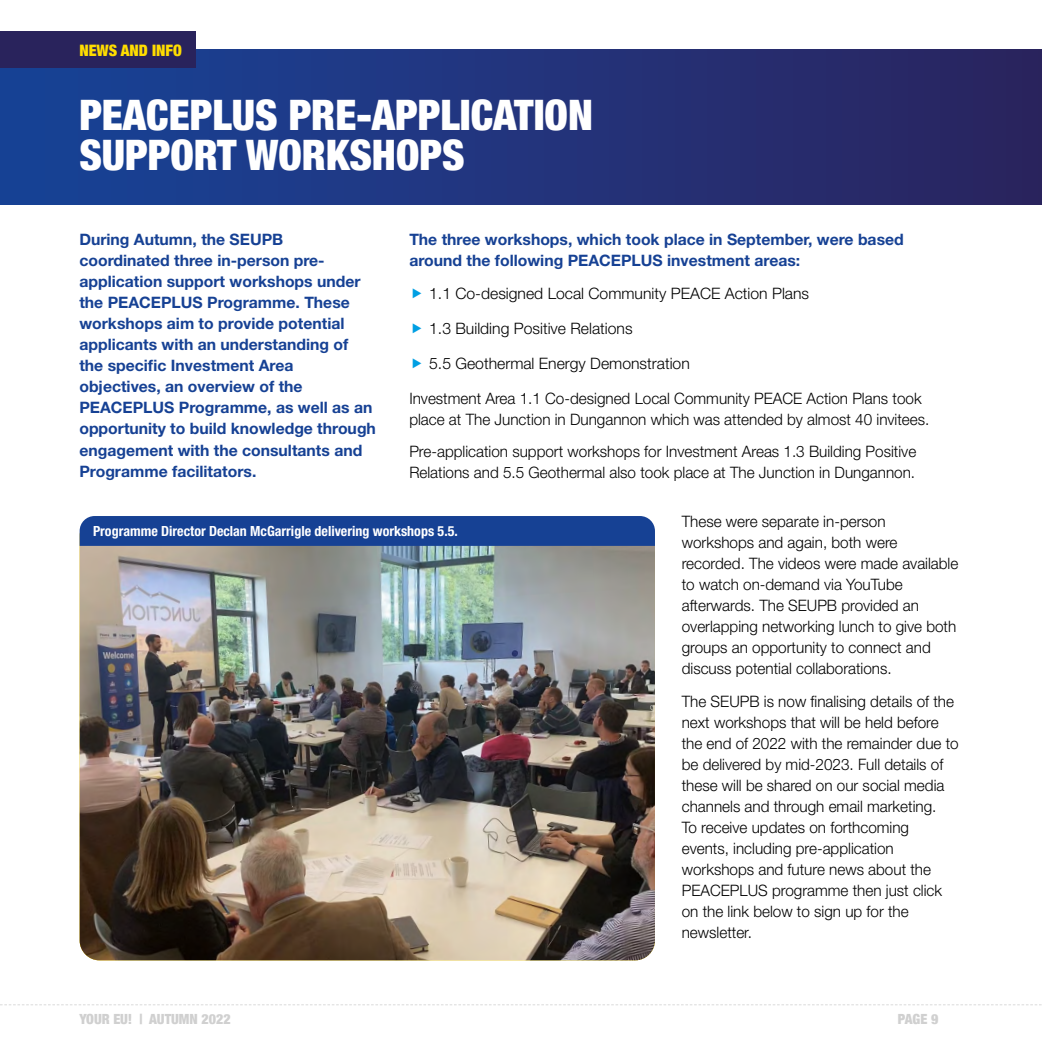
<style>
.page{position:relative;width:1042px;height:1042px;background:#fff}
.page>*{position:absolute;margin:0;border:0;box-sizing:border-box;transform-origin:0 0}
.H2_-_Chapter_title{font:900 condensed 42px/40.2px "Helvetica Neue";color:#fff}
.P_-_Bodytext{font:300 15.75px/21px "Helvetica Neue LT Std";color:#000}
.P_-_Bodytext-2{font:700 15.75px/21px "Helvetica Neue LT Std";color:#164194}
.P_-_Bullets_Blue{font:300 15.75px "Helvetica Neue LT Std";color:#000}
.t1{font:900 condensed 15.75px "Helvetica Neue";color:#fd0}
.t2{font:700 condensed 14px "Helvetica Neue LT Std";color:#fff}
.t3{font:900 condensed 14px "Helvetica Neue";color:#d0d0d0}
</style>
<div class="page">
<div style="left:0;top:50px;width:1042px;height:155px;background:linear-gradient(to right,#174499,#2b245f)"></div>
<div style="left:0;top:32px;width:195px;height:36px;background:#29235c"></div>
<svg style="left:0;top:1004px;width:1042px;height:1px"></svg>
<img style="left:80px;top:546px;width:575px;height:414px">
<div style="left:80px;top:516px;width:575px;height:30px;background:#164194"></div>
<p class="t1" style="left:79px;top:37px;width:104px">NEWS AND INFO</p>
<h2 class="H2_-_Chapter_title" style="left:79px;top:93px;width:515px">PEACEPLUS PRE-APPLICATION<br>SUPPORT WORKSHOPS</h2>
<p class="P_-_Bodytext-2" style="left:79px;top:229px;width:298px">During Autumn, the SEUPB coordinated three in-person pre&shy;application support workshops under the PEACEPLUS Programme. These workshops aim to provide potential applicants with an understanding of the specific Investment Area objectives, an overview of the PEACEPLUS Programme, as well as an opportunity to build knowledge through engagement with the consultants and Programme facilitators.</p>
<p class="P_-_Bodytext-2" style="left:409px;top:229px;width:496px">The three workshops, which took place in September, were based around the following PEACEPLUS investment areas:</p>
<p class="P_-_Bullets_Blue" style="left:429px;top:284px;width:381px">1.1 Co-designed Local Community PEACE Action Plans</p>
<p class="P_-_Bullets_Blue" style="left:429px;top:318px;width:205px">1.3 Building Positive Relations</p>
<p class="P_-_Bullets_Blue" style="left:429px;top:353px;width:262px">5.5 Geothermal Energy Demonstration</p>
<p class="P_-_Bodytext" style="left:409px;top:387px;width:521px">Investment Area 1.1 Co-designed Local Community PEACE Action Plans took place at The Junction in Dungannon which was attended by almost 40 invitees.</p>
<p class="P_-_Bodytext" style="left:409px;top:440px;width:508px">Pre-application support workshops for Investment Areas 1.3 Building Positive<br>Relations and 5.5 Geothermal also took place at The Junction in Dungannon.</p>
<p class="P_-_Bodytext" style="left:682px;top:511px;width:278px">These were separate in-person workshops and again, both were recorded. The videos were made available to watch on-demand via YouTube afterwards. The SEUPB provided an overlapping networking lunch to give both groups an opportunity to connect and discuss potential collaborations.</p>
<p class="P_-_Bodytext" style="left:682px;top:690px;width:278px">The SEUPB is now finalising details of the next workshops that will be held before the end of 2022 with the remainder due to be delivered by mid-2023. Full details of these will be shared on our social media channels and through email marketing.<br>To receive updates on forthcoming events, including pre-application workshops and future news about the PEACEPLUS programme then just click on the link below to sign up for the newsletter.</p>
<p class="t2" style="left:93px;top:522px;width:366px">Programme Director Declan McGarrigle delivering workshops 5.5.</p>
<p class="t3" style="left:79px;top:1007px;width:153px">YOUR EU! | AUTUMN 2022</p>
<p class="t3" style="left:898px;top:1007px;width:42px">PAGE 9</p>
</div>
